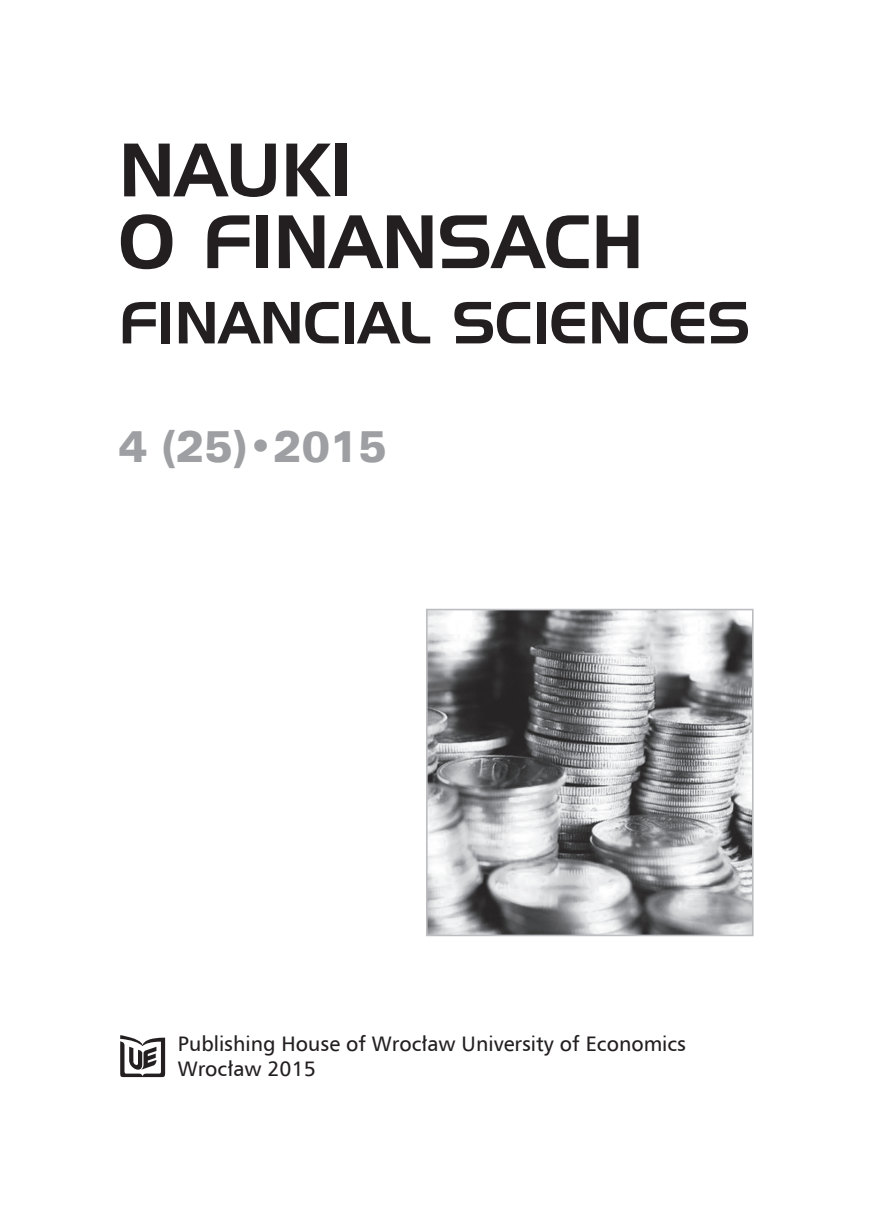
<style>
.page{position:relative;width:873px;height:1220px;background:#fff}
.page>*{position:absolute;margin:0;border:0;box-sizing:border-box;transform-origin:0 0}
.t1{font:73.5px/71.8px "Handel Gothic EU";color:#231f20}
.t2{font:57.75px "Handel Gothic EU";color:#231f20}
.t3{font:43.75px "Zurich Blk Ex EU";color:#9d9fa2;scale:.85 1}
.t4{font:21px/25.2px "Humnst 777 EU";color:#231f20}
</style>
<div class="page">
<svg style="left:120px;top:1035px;width:45px;height:42px"></svg>
<img style="left:429px;top:612px;width:321px;height:321px">
<div style="left:426px;top:609px;width:327px;height:327px;border:2px solid #bcbdc0"></div>
<h1 class="t1" style="left:119px;top:134px;width:526px">NAUKI<br>O FINANSACH</h1>
<h2 class="t2" style="left:119px;top:288px;width:633px">FINANCIAL SCIENCES</h2>
<h3 class="t3" style="left:119px;top:421px;width:316px">4 (25)•2015</h3>
<p class="t4" style="left:178px;top:1031px;width:509px">Publishing House of Wrocław University of Economics<br>Wrocław 2015</p>
</div>
